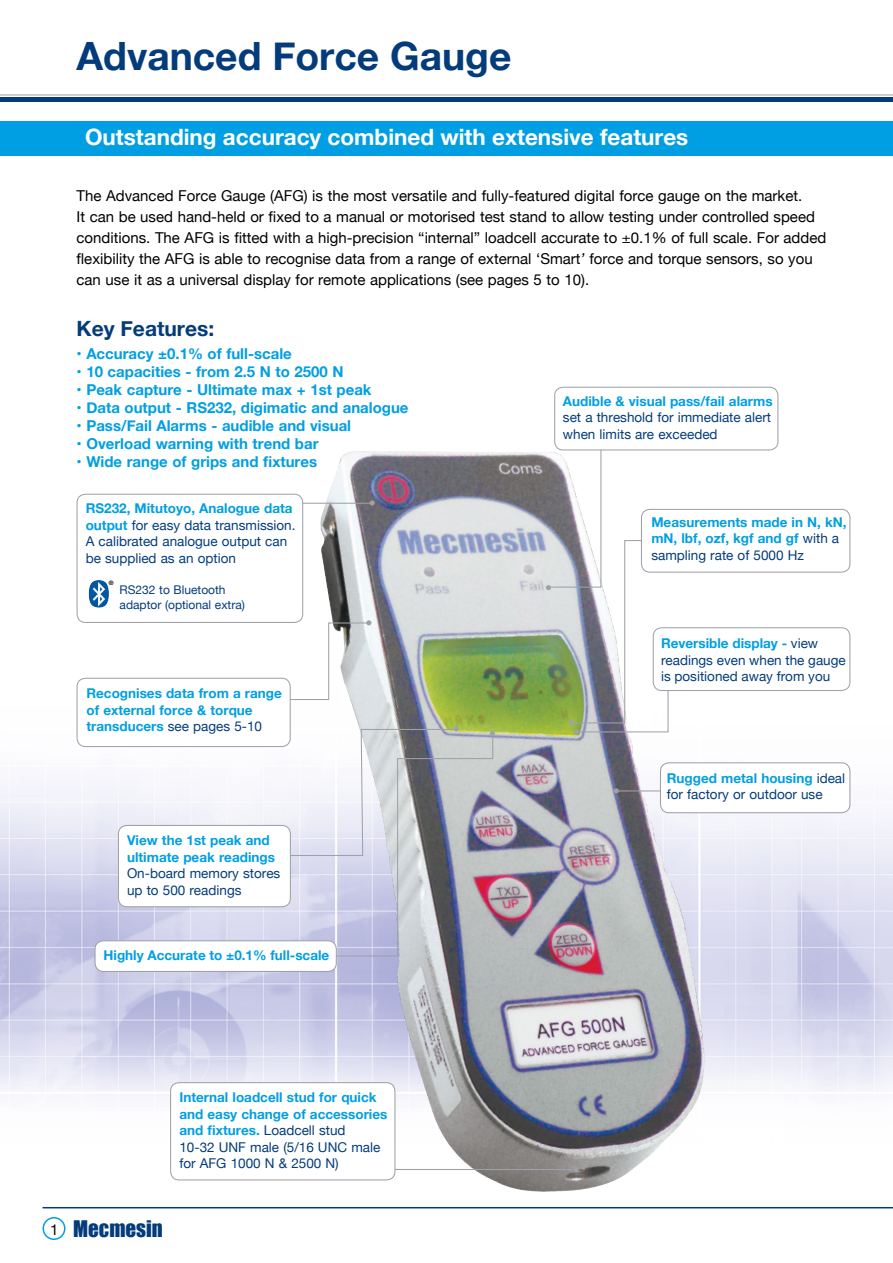
<style>
.page{position:relative;width:893px;height:1263px;background:#fff}
.page>*{position:absolute;margin:0;border:0;box-sizing:border-box;transform-origin:0 0}
.t1{font:700 39px "Helvetica Neue";color:#043c7b}
.t2{font:700 22.5px "Helvetica Neue";color:#fff}
.t3{font:700 21px "Helvetica Neue";color:#043c7b}
.t4{font:21px "Impact";color:#043c7b}
.t5{font:15px/21px "Helvetica Neue";color:#000}
.t6{font:700 15px "Helvetica Neue";color:#009fe3}
.t7{font:700 13.5px/16.5px "Helvetica Neue";color:#009fe3}
.t8{font:13.5px/16.5px "Helvetica Neue";color:#043c7b}
.t9{font:12px/15px "Helvetica Neue";color:#043c7b}
.t10{font:700 6px "Helvetica Neue";color:#000}
.s1{font-style:italic}
.s2{font-weight:700;color:#009fe3}
.s3{font-weight:400;color:#043c7b}
.s4{font-family:"Helvetica Neue";font-size:15px;color:#000}
</style>
<div class="page">
<img style="left:0;top:668px;width:893px;height:513px">
<img style="left:320px;top:450px;width:394px;height:742px">
<div style="left:0;top:121px;width:893px;height:34px;background:#009fe3"></div>
<div style="left:43px;top:1217px;width:22px;height:23px;border:2px solid #009fe3;border-radius:50%"></div>
<hr style="left:43px;top:1207px;width:850px;height:1px;background:#043c7b">
<hr style="left:0;top:98px;width:893px;height:4px;background:#043c7b">
<hr style="left:0;top:94px;width:893px;height:2px;background:#bbbfc3">
<hr style="left:283px;top:503px;width:88px;height:1px;background:#9ea2a8">
<hr style="left:618px;top:790px;width:85px;height:1px;background:#9ea2a8">
<hr style="left:385px;top:1169px;width:188px;height:1px;background:#9ea2a8">
<div style="left:171px;top:1083px;width:224px;height:97px;background:#fff;border-radius:9px"></div>
<div style="left:170px;top:1082px;width:225px;height:98px;border:1px solid #9ea2a8;border-radius:9px"></div>
<div style="left:95px;top:941px;width:241px;height:30px;background:#fff;border-radius:9px"></div>
<div style="left:95px;top:940px;width:242px;height:32px;border:1px solid #9ea2a8;border-radius:9px"></div>
<div style="left:118px;top:825px;width:172px;height:82px;background:#fff;border-radius:9px"></div>
<div style="left:118px;top:825px;width:173px;height:82px;border:1px solid #9ea2a8;border-radius:9px"></div>
<div style="left:77px;top:678px;width:213px;height:68px;background:#fff;border-radius:9px"></div>
<div style="left:77px;top:678px;width:214px;height:69px;border:1px solid #9ea2a8;border-radius:9px"></div>
<div style="left:77px;top:494px;width:226px;height:128px;background:#fff;border-radius:9px"></div>
<div style="left:77px;top:494px;width:226px;height:129px;border:1px solid #9ea2a8;border-radius:9px"></div>
<img style="left:89px;top:580px;width:20px;height:28px">
<div style="left:660px;top:763px;width:190px;height:50px;background:#fff;border-radius:9px"></div>
<div style="left:660px;top:762px;width:190px;height:51px;border:1px solid #9ea2a8;border-radius:9px"></div>
<div style="left:653px;top:628px;width:197px;height:62px;background:#fff;border-radius:9px"></div>
<div style="left:653px;top:627px;width:197px;height:64px;border:1px solid #9ea2a8;border-radius:9px"></div>
<div style="left:641px;top:509px;width:209px;height:63px;background:#fff;border-radius:9px"></div>
<div style="left:641px;top:509px;width:209px;height:64px;border:1px solid #9ea2a8;border-radius:9px"></div>
<div style="left:554px;top:387px;width:224px;height:63px;border:1px solid #9ea2a8;border-radius:9px"></div>
<svg style="left:370px;top:500px;width:5px;height:5px"></svg>
<svg style="left:269px;top:620px;width:102px;height:80px"></svg>
<svg style="left:277px;top:726px;width:218px;height:231px"></svg>
<svg style="left:614px;top:788px;width:5px;height:5px"></svg>
<svg style="left:573px;top:1167px;width:6px;height:5px"></svg>
<svg style="left:546px;top:445px;width:123px;height:289px"></svg>
<h1 class="t1" style="left:77px;top:26px;width:436px">Advanced Force Gauge</h1>
<h2 class="t2" style="left:85px;top:120px;width:605px">Outstanding accuracy combined with extensive features</h2>
<p class="t5" style="left:77px;top:186px;width:751px">The Advanced Force Gauge (AFG) is the most versatile and fully-featured digital force gauge on the market.<br>It can be used hand-held or fixed to a manual or motorised test stand to allow testing under controlled speed conditions. The AFG is fitted with a high-precision “internal” loadcell accurate to ±0.1% of full scale. For added flexibility the AFG is able to recognise data from a range of external ‘Smart<span class="s1">’</span> force and torque sensors, so you can use it as a universal display for remote applications (see pages 5 to 10).</p>
<h3 class="t3" style="left:77px;top:312px;width:139px">Key Features:</h3>
<p class="t6" style="left:77px;top:342px;width:217px">• Accuracy ±0.1% of full-scale</p>
<p class="t6" style="left:77px;top:360px;width:269px">• 10 capacities - from 2.5 N to 2500 N</p>
<p class="t6" style="left:77px;top:378px;width:297px">• Peak capture - Ultimate max + 1st peak</p>
<p class="t6" style="left:77px;top:396px;width:334px">• Data output - RS232, digimatic and analogue</p>
<p class="t6" style="left:77px;top:414px;width:276px">• Pass/Fail Alarms - audible and visual</p>
<p class="t6" style="left:77px;top:432px;width:244px">• Overload warning with trend bar</p>
<p class="t6" style="left:77px;top:450px;width:242px">• Wide range of grips and fixtures</p>
<p class="t8" style="left:86px;top:501px;width:211px"><span class="s2">RS232, Mitutoyo, Analogue data output</span> for easy data transmission.<br>A calibrated analogue output can be supplied as an option</p>
<p class="t10" style="left:109px;top:578px;width:6px">®</p>
<p class="t9" style="left:120px;top:582px;width:127px">RS232 to Bluetooth adaptor (optional extra)</p>
<p class="t7" style="left:86px;top:686px;width:197px">Recognises data from a range of external force &amp; torque transducers <span class="s3">see pages 5-10</span></p>
<p class="t7" style="left:127px;top:832px;width:149px">View the 1st peak and ultimate peak readings</p>
<p class="t8" style="left:127px;top:866px;width:155px">On-board memory stores up to 500 readings</p>
<p class="t7" style="left:104px;top:947px;width:227px">Highly Accurate to ±0.1% full-scale</p>
<p class="t7" style="left:179px;top:1090px;width:209px">Internal loadcell stud for quick and easy change of accessories and fixtures. <span class="s3">Loadcell stud<br>10-32 UNF male (5/16 UNC male for AFG 1000 N &amp; 2500 N)</span></p>
<h3 class="t4" style="left:50px;top:1212px;width:114px"><span class="s4">1</span> Mecmesin</h3>
<p class="t7" style="left:563px;top:393px;width:211px">Audible &amp; visual pass/fail alarms</p>
<p class="t8" style="left:563px;top:410px;width:210px">set a threshold for immediate alert when limits are exceeded</p>
<p class="t7" style="left:651px;top:514px;width:197px">Measurements made in N, kN, mN, lbf, ozf, kgf and gf <span class="s3">with a sampling rate of 5000 Hz</span></p>
<p class="t8" style="left:661px;top:636px;width:186px"><span class="s2">Reversible display -</span> view readings even when the gauge is positioned away from you</p>
<p class="t8" style="left:667px;top:770px;width:180px"><span class="s2">Rugged metal housing</span> ideal for factory or outdoor use</p>
</div>
